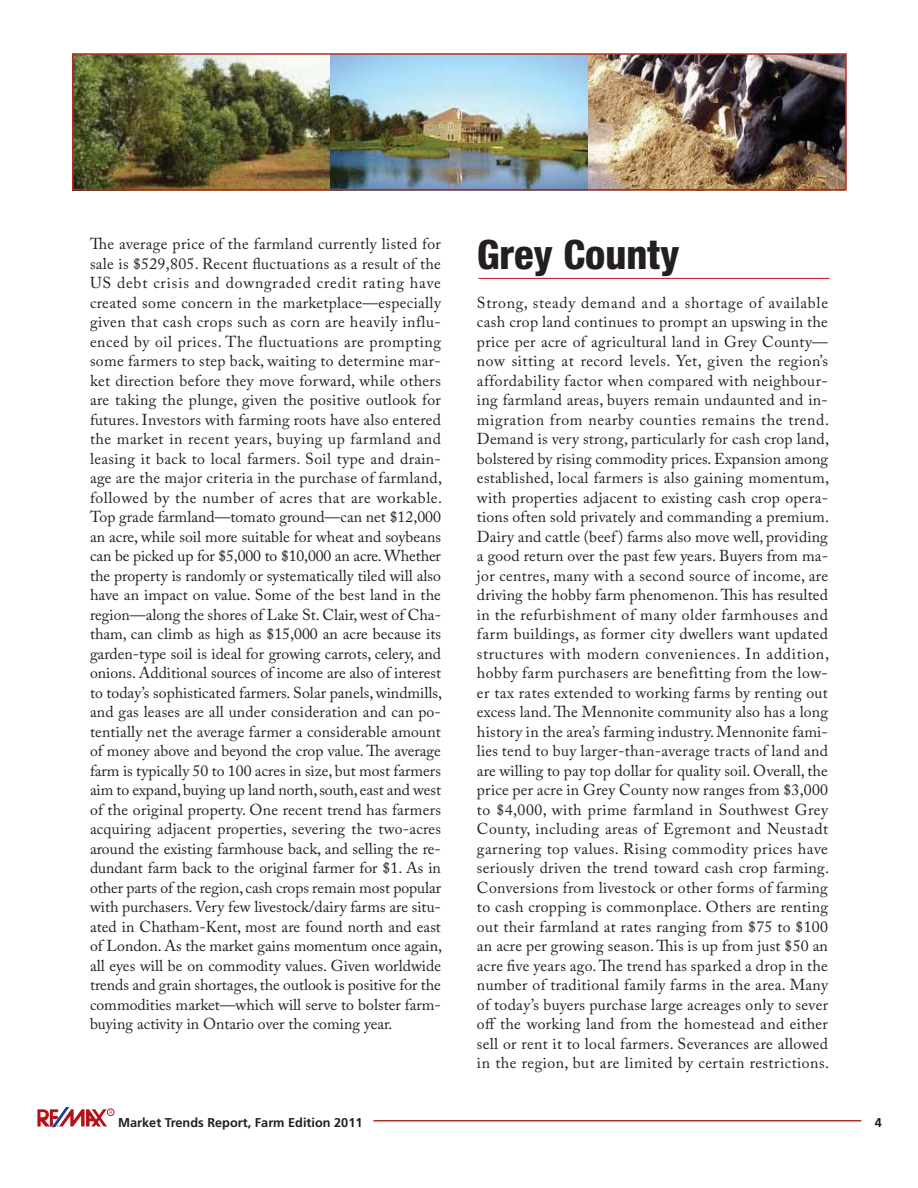
<style>
.page{position:relative;width:918px;height:1188px;background:#fff}
.page>*{position:absolute;margin:0;border:0;box-sizing:border-box;transform-origin:0 0}
.t1{font:800 condensed 40.5px "Helvetica Neue LT Std";color:#231f20}
.t2{font:15.75px/19.5px "Adobe Caslon Pro";letter-spacing:.015em;color:#231f20;text-align:justify}
.t3{font:700 12.75px "Frutiger LT Std";color:#231f20}
.t4{font:4.8px "Helvetica Neue LT Std";color:#be2025}
</style>
<div class="page">
<svg style="left:37px;top:1107px;width:70px;height:20px"></svg>
<div style="left:107px;top:1109px;width:7px;height:7px;border:1px solid #be2025;border-radius:50%"></div>
<hr style="left:374px;top:1120px;width:487px;height:2px;background:#b12e25">
<hr style="left:478px;top:278px;width:351px;height:1px;background:#d2232a">
<img style="left:588px;top:56px;width:256px;height:131px">
<img style="left:75px;top:56px;width:255px;height:131px">
<img style="left:330px;top:56px;width:258px;height:131px">
<div style="left:72px;top:53px;width:775px;height:137px;border:2px solid #b12e25"></div>
<p class="t2" style="left:90px;top:235px;width:354px">The average price of the farmland currently listed for sale is $529,805. Recent fluctuations as a result of the US debt crisis and downgraded credit rating have created some concern in the marketplace—especially given that cash crops such as corn are heavily influ&shy;enced by oil prices. The fluctuations are prompting some farmers to step back, waiting to determine mar&shy;ket direction before they move forward, while others are taking the plunge, given the positive outlook for futures. Investors with farming roots have also entered the market in recent years, buying up farmland and leasing it back to local farmers. Soil type and drain&shy;age are the major criteria in the purchase of farmland, followed by the number of acres that are workable.<br>Top grade farmland—tomato ground—can net $12,000 an acre, while soil more suitable for wheat and soybeans can be picked up for $5,000 to $10,000 an acre. Whether the property is randomly or systematically tiled will also have an impact on value. Some of the best land in the region—along the shores of Lake St. Clair, west of Cha&shy;tham, can climb as high as $15,000 an acre because its garden-type soil is ideal for growing carrots, celery, and onions. Additional sources of income are also of interest to today’s sophisticated farmers. Solar panels, windmills, and gas leases are all under consideration and can po&shy;tentially net the average farmer a considerable amount of money above and beyond the crop value. The average farm is typically 50 to 100 acres in size, but most farmers aim to expand, buying up land north, south, east and west of the original property. One recent trend has farmers acquiring adjacent properties, severing the two-acres around the existing farmhouse back, and selling the re&shy;dundant farm back to the original farmer for $1. As in other parts of the region, cash crops remain most popular with purchasers. Very few livestock/dairy farms are situ&shy;ated in Chatham-Kent, most are found north and east of London. As the market gains momentum once again, all eyes will be on commodity values. Given worldwide trends and grain shortages, the outlook is positive for the commodities market—which will serve to bolster farm&shy;buying activity in Ontario over the coming year.</p>
<p class="t4" style="left:109px;top:1111px;width:5px">R</p>
<p class="t3" style="left:118px;top:1116px;width:246px">Market Trends Report, Farm Edition 2011</p>
<h1 class="t1" style="left:477px;top:240px;width:204px">Grey County</h1>
<p class="t2" style="left:477px;top:294px;width:354px">Strong, steady demand and a shortage of available cash crop land continues to prompt an upswing in the price per acre of agricultural land in Grey County— now sitting at record levels. Yet, given the region’s affordability factor when compared with neighbour&shy;ing farmland areas, buyers remain undaunted and in&shy;migration from nearby counties remains the trend.<br>Demand is very strong, particularly for cash crop land, bolstered by rising commodity prices. Expansion among established, local farmers is also gaining momentum, with properties adjacent to existing cash crop opera&shy;tions often sold privately and commanding a premium.<br>Dairy and cattle (beef ) farms also move well, providing a good return over the past few years. Buyers from ma&shy;jor centres, many with a second source of income, are driving the hobby farm phenomenon. This has resulted in the refurbishment of many older farmhouses and farm buildings, as former city dwellers want updated structures with modern conveniences. In addition, hobby farm purchasers are benefitting from the low&shy;er tax rates extended to working farms by renting out excess land. The Mennonite community also has a long history in the area’s farming industry. Mennonite fami&shy;lies tend to buy larger-than-average tracts of land and are willing to pay top dollar for quality soil. Overall, the price per acre in Grey County now ranges from $3,000 to $4,000, with prime farmland in Southwest Grey County, including areas of Egremont and Neustadt garnering top values. Rising commodity prices have seriously driven the trend toward cash crop farming.<br>Conversions from livestock or other forms of farming to cash cropping is commonplace. Others are renting out their farmland at rates ranging from $75 to $100 an acre per growing season. This is up from just $50 an acre five years ago. The trend has sparked a drop in the number of traditional family farms in the area. Many of today’s buyers purchase large acreages only to sever off the working land from the homestead and either sell or rent it to local farmers. Severances are allowed in the region, but are limited by certain restrictions.</p>
<p class="t3" style="left:875px;top:1116px;width:9px">4</p>
</div>
